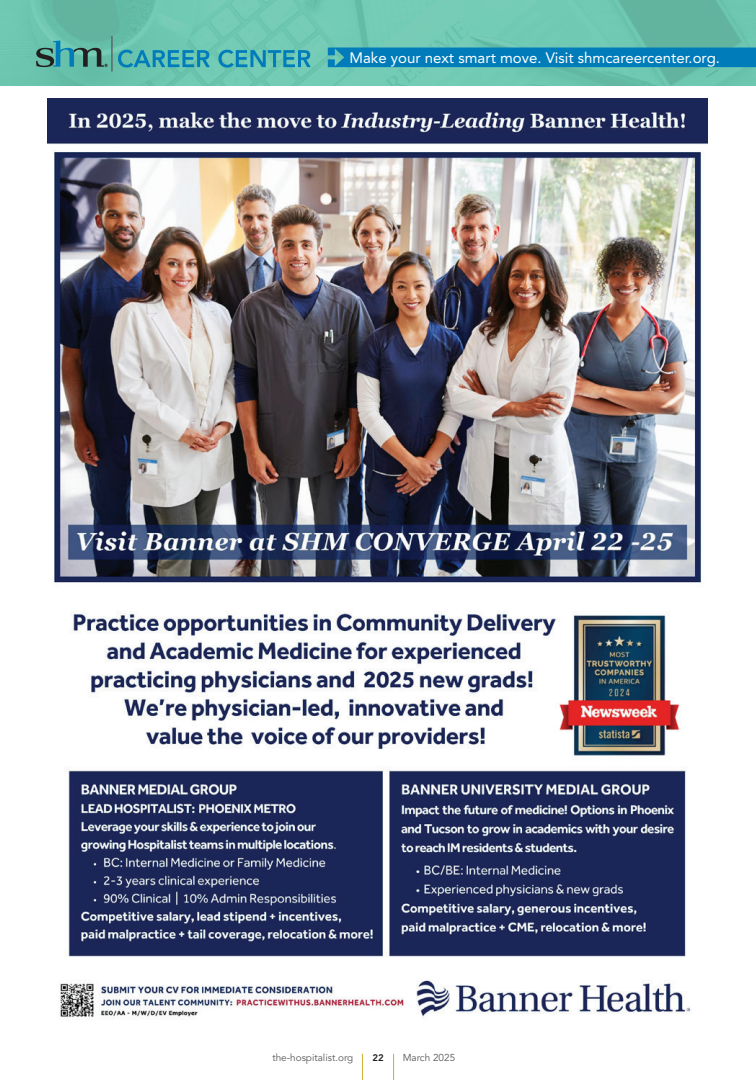
<style>
.page{position:relative;width:756px;height:1080px;background:#fff}
.page>*{position:absolute;margin:0;border:0;box-sizing:border-box;transform-origin:0 0}
.t1{font:15px "Avenir LT Std";color:#fff}
.t2{font:10px "Avenir LT Std";color:#57585a}
.t3{font:800 9.5px "Avenir LT Std";color:#231f20}
</style>
<div class="page">
<img style="left:48px;top:99px;width:660px;height:921px">
<svg style="left:362px;top:1054px;width:1px;height:26px"></svg>
<svg style="left:393px;top:1054px;width:1px;height:26px"></svg>
<img style="left:0;top:0;width:756px;height:86px">
<div style="left:328px;top:48px;width:428px;height:19px;background:#007cbb"></div>
<hr style="left:111px;top:36px;width:1px;height:35px;background:#808285">
<svg style="left:118px;top:50px;width:92px;height:18px;background:#3ca5b4"></svg>
<svg style="left:218px;top:50px;width:93px;height:18px;background:#41a8b6"></svg>
<svg style="left:36px;top:41px;width:72px;height:26px;background:#4e9991"></svg>
<p class="t1" style="left:349px;top:49px;width:372px">Make your next smart move. Visit shmcareercenter.org.</p>
<p class="t2" style="left:272px;top:1052px;width:82px">the-hospitalist.org</p>
<p class="t3" style="left:372px;top:1052px;width:13px">22</p>
<p class="t2" style="left:403px;top:1052px;width:54px">March 2025</p>
</div>
